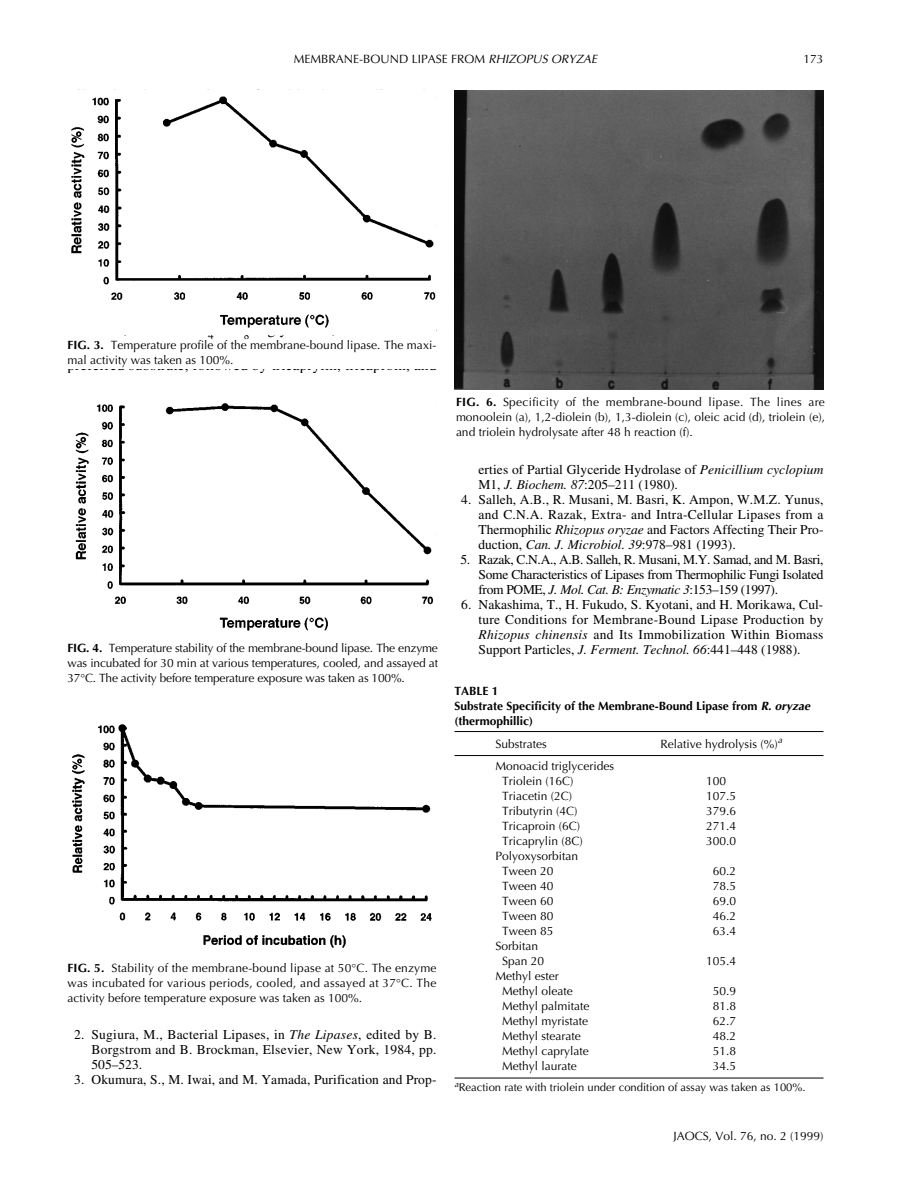
<style>
.page{position:relative;width:918px;height:1188px;background:#fff}
.page>*{position:absolute;margin:0;border:0;box-sizing:border-box;transform-origin:0 0}
.t1{font:15px/18px "Times";letter-spacing:.02em;color:#000}
.t2{font:13.5px/15px "Times";letter-spacing:.01em;color:#000;text-align:justify}
.t3{font:12px/15px "Optima";color:#000}
.t4{font:700 12px/15px "Optima";color:#000}
.t5{font:11.25px "Optima";color:#000}
.s1{font-style:italic}
.s2{font-weight:700}
.s3{color:#fff}
</style>
<div class="page">
<img style="left:71px;top:96px;width:365px;height:232px">
<img style="left:75px;top:403px;width:358px;height:228px">
<img style="left:72px;top:724px;width:360px;height:224px">
<img style="left:454px;top:90px;width:369px;height:300px">
<hr style="left:454px;top:731px;width:370px;height:1px;background:#000">
<hr style="left:454px;top:755px;width:370px;height:1px;background:#000">
<hr style="left:454px;top:1078px;width:370px;height:1px;background:#000">
<p class="t3" style="left:294px;top:53px;width:305px">MEMBRANE-BOUND LIPASE FROM <span class="s1">RHIZOPUS ORYZAE</span></p>
<p class="t3" style="left:803px;top:53px;width:22px">173</p>
<p class="t3" style="left:68px;top:338px;width:370px"><span class="s2">FIG. 3.</span> Temperature profile of the membrane-bound lipase. The maxi&shy;mal activity was taken as 100%.</p>
<p class="t1" style="left:68px;top:340px;width:371px">be no trend in chainlength specificity. Tributyrin was the most preferred substrate, followed by tricaprylin, tricaproin, and</p>
<p class="t3" style="left:68px;top:642px;width:372px;text-align:justify"><span class="s2">FIG. 4.</span> Temperature stability of the membrane-bound lipase. The enzyme was incubated for 30 min at various temperatures, cooled, and assayed at 37°C. The activity before temperature exposure was taken as 100%.</p>
<p class="t3" style="left:68px;top:962px;width:370px;text-align:justify"><span class="s2">FIG. 5.</span> Stability of the membrane-bound lipase at 50°C. The enzyme was incubated for various periods, cooled, and assayed at 37°C. The activity before temperature exposure was taken as 100%.</p>
<p class="t2" style="left:92px;top:1029px;width:346px;text-indent:-17px">2. Sugiura, M., Bacterial Lipases, in <span class="s1">The Lipases</span>, edited by B.<br>Borgstrom and B. Brockman, Elsevier, New York, 1984, pp.<br>505–523.</p>
<p class="t2" style="left:74px;top:1074px;width:364px">3. Okumura, S., M. Iwai, and M. Yamada, Purification and Prop-</p>
<p class="t3" style="left:456px;top:395px;width:371px;text-align:justify"><span class="s2">FIG. 6.</span> Specificity of the membrane-bound lipase. The lines are monoolein (a), 1,2-diolein (b), 1,3-diolein (c), oleic acid (d), triolein (e), and triolein hydrolysate after 48 h reaction (f).</p>
<p class="t2" style="left:479px;top:463px;width:347px">erties of Partial Glyceride Hydrolase of <span class="s1">Penicillium cyclopium<br></span>M1, <span class="s1">J. Biochem. 87</span>:205–211 (1980).</p>
<p class="t2" style="left:479px;top:493px;width:347px;text-indent:-17px">4. Salleh, A.B., R. Musani, M. Basri, K. Ampon, W.M.Z. Yunus, and C.N.A. Razak, Extra- and Intra-Cellular Lipases from a Thermophilic <span class="s1">Rhizopus oryzae</span> and Factors Affecting Their Pro&shy;duction, <span class="s1">Can. J. Microbiol. 39</span>:978–981 (1993).</p>
<p class="t2" style="left:479px;top:553px;width:347px;text-indent:-18px">5. Razak, C.N.A., A.B. Salleh, R. Musani, M.Y. Samad, and M. Basri, Some Characteristics of Lipases from Thermophilic Fungi Isolated from POME, <span class="s1">J. Mol. Cat. B: Enzymatic 3</span>:153–159 (1997).</p>
<p class="t2" style="left:479px;top:598px;width:347px;text-indent:-17px">6. Nakashima, T., H. Fukudo, S. Kyotani, and H. Morikawa, Cul&shy;ture Conditions for Membrane-Bound Lipase Production by <span class="s1">Rhizopus chinensis</span> and Its Immobilization Within Biomass Support Particles, <span class="s1">J. Ferment. Technol. 66</span>:441–448 (1988).</p>
<p class="t4" style="left:454px;top:685px;width:357px">TABLE 1<br>Substrate Specificity of the Membrane-Bound Lipase from <span class="s1">R. oryzae </span>(thermophillic)</p>
<p class="t3" style="left:496px;top:737px;width:53px">Substrates</p>
<p class="t3" style="left:660px;top:737px;width:123px">Relative hydrolysis (%)<sup>a</sup></p>
<p class="t3" style="left:502px;top:760px;width:114px;text-indent:-7px">Monoacid triglycerides<br>Triolein (16C)</p>
<p class="t3" style="left:706px;top:775px;width:32px">100<span class="s3">.0</span></p>
<p class="t3" style="left:502px;top:790px;width:72px">Triacetin (2C)</p>
<p class="t3" style="left:706px;top:790px;width:32px">107.5</p>
<p class="t3" style="left:502px;top:805px;width:77px">Tributyrin (4C)</p>
<p class="t3" style="left:706px;top:805px;width:32px">379.6</p>
<p class="t3" style="left:502px;top:820px;width:80px">Tricaproin (6C)</p>
<p class="t3" style="left:706px;top:820px;width:32px">271.4</p>
<p class="t3" style="left:502px;top:835px;width:82px">Tricaprylin (8C)</p>
<p class="t3" style="left:706px;top:835px;width:32px">300.0</p>
<p class="t3" style="left:502px;top:850px;width:78px;text-indent:-7px">Polyoxysorbitan<br>Tween 20</p>
<p class="t3" style="left:713px;top:865px;width:25px">60.2</p>
<p class="t3" style="left:502px;top:880px;width:53px">Tween 40</p>
<p class="t3" style="left:713px;top:880px;width:25px">78.5</p>
<p class="t3" style="left:502px;top:895px;width:53px">Tween 60</p>
<p class="t3" style="left:713px;top:895px;width:25px">69.0</p>
<p class="t3" style="left:502px;top:910px;width:53px">Tween 80</p>
<p class="t3" style="left:713px;top:910px;width:25px">46.2</p>
<p class="t3" style="left:502px;top:925px;width:53px">Tween 85</p>
<p class="t3" style="left:713px;top:925px;width:25px">63.4</p>
<p class="t3" style="left:496px;top:940px;width:50px;text-align:center">Sorbitan<br>Span 20</p>
<p class="t3" style="left:706px;top:955px;width:32px">105.4</p>
<p class="t3" style="left:502px;top:970px;width:72px;text-indent:-7px">Methyl ester<br>Methyl oleate</p>
<p class="t3" style="left:713px;top:985px;width:25px">50.9</p>
<p class="t3" style="left:502px;top:1000px;width:89px">Methyl palmitate</p>
<p class="t3" style="left:713px;top:1000px;width:25px">81.8</p>
<p class="t3" style="left:502px;top:1015px;width:87px">Methyl myristate</p>
<p class="t3" style="left:713px;top:1015px;width:25px">62.7</p>
<p class="t3" style="left:502px;top:1030px;width:80px">Methyl stearate</p>
<p class="t3" style="left:713px;top:1030px;width:25px">48.2</p>
<p class="t3" style="left:502px;top:1045px;width:88px">Methyl caprylate</p>
<p class="t3" style="left:713px;top:1045px;width:25px">51.8</p>
<p class="t3" style="left:502px;top:1060px;width:76px">Methyl laurate</p>
<p class="t3" style="left:713px;top:1060px;width:25px">34.5</p>
<p class="t5" style="left:454px;top:1083px;width:353px"><sup>a</sup>Reaction rate with triolein under condition of assay was taken as 100%.</p>
<p class="t3" style="left:673px;top:1130px;width:152px">JAOCS, Vol. 76, no. 2 (1999)</p>
</div>
